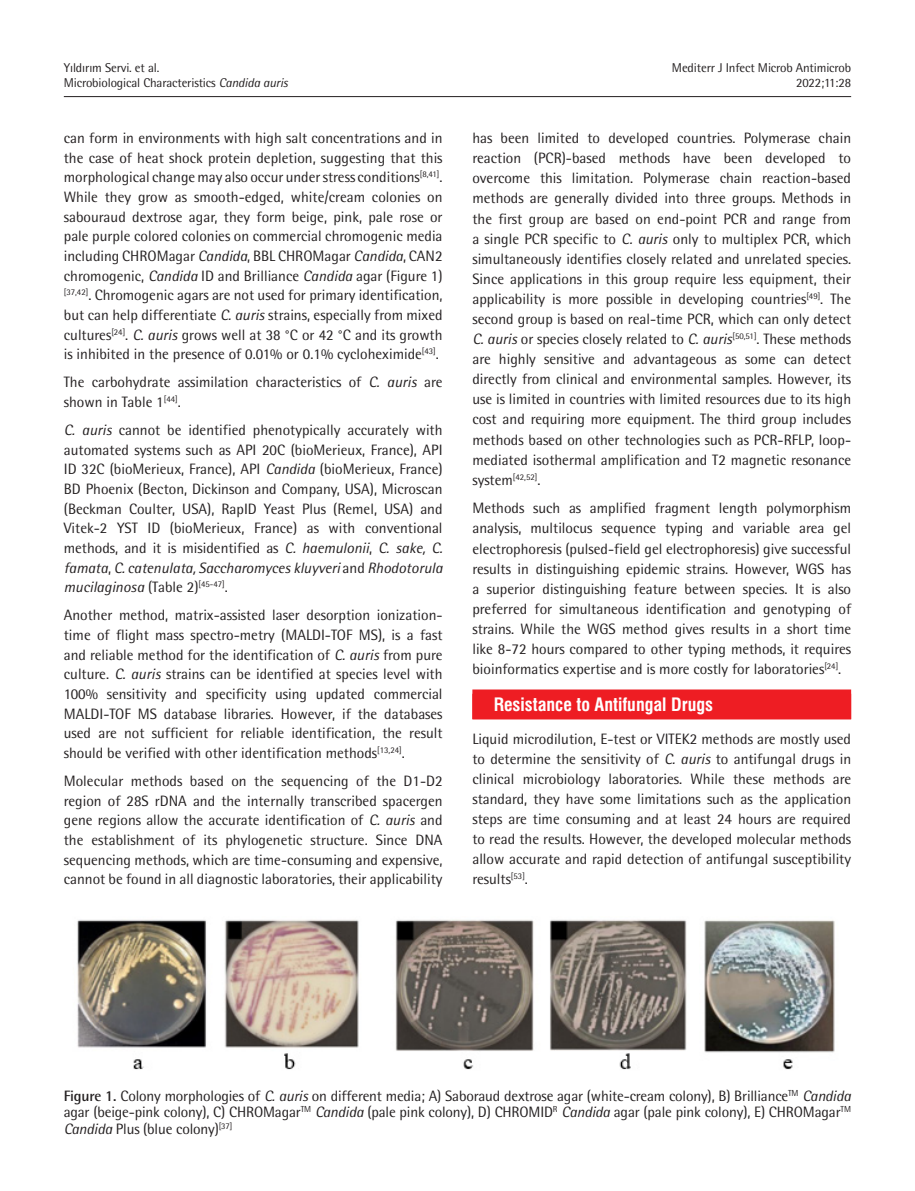
<style>
.page{position:relative;width:915px;height:1191px;background:#fff}
.page>*{position:absolute;margin:0;border:0;box-sizing:border-box;transform-origin:0 0}
.ARA_BASLIK{font:18px "Swiss Condensed Bold Tr";color:#fff}
.YAZI{font:15px/19.6px "Rotis Semi Sans Std";color:#231f20;text-align:justify}
.RESİM-ALTI{font:15px/16.5px "Rotis Semi Sans Std";letter-spacing:-.01em;color:#231f20;text-align:justify}
.t1{font:12.75px/15px "Rotis Semi Sans Std";letter-spacing:-.01em;color:#231f20;text-align:right}
.s1{font-style:italic}
.s2{font-weight:700}
</style>
<div class="page">
<hr style="left:64px;top:96px;width:786px;height:1px;background:#231f20">
<div style="left:472px;top:689px;width:378px;height:30px;background:#ee1d23"></div>
<img style="left:77px;top:919px;width:758px;height:151px">
<p class="t1" style="left:64px;top:60px;width:97px">Yıldırım Servi. et al.</p>
<p class="t1" style="left:64px;top:75px;width:226px">Microbiological Characteristics <span class="s1">Candida auris</span></p>
<p class="YAZI" style="left:64px;top:128px;width:380px">can form in environments with high salt concentrations and in the case of heat shock protein depletion, suggesting that this morphological change may also occur under stress conditions<sup>[8,41]</sup>.<br>While they grow as smooth-edged, white/cream colonies on sabouraud dextrose agar, they form beige, pink, pale rose or pale purple colored colonies on commercial chromogenic media including CHROMagar <span class="s1">Candida</span>, BBL CHROMagar <span class="s1">Candida</span>, CAN2 chromogenic, <span class="s1">Candida</span> ID and Brilliance <span class="s1">Candida</span> agar (Figure 1) <sup>[37,42]</sup>. Chromogenic agars are not used for primary identification, but can help differentiate <span class="s1">C. auris</span> strains, especially from mixed cultures<sup>[24]</sup>. <span class="s1">C. auris</span> grows well at 38 °C or 42 °C and its growth is inhibited in the presence of 0.01% or 0.1% cycloheximide<sup>[43]</sup>.</p>
<p class="YAZI" style="left:64px;top:372px;width:380px">The carbohydrate assimilation characteristics of <span class="s1">C. auris</span> are shown in Table 1<sup>[44]</sup>.</p>
<p class="YAZI" style="left:64px;top:420px;width:380px"><span class="s1">C. auris</span> cannot be identified phenotypically accurately with automated systems such as API 20C (bioMerieux, France), API ID 32C (bioMerieux, France), API <span class="s1">Candida</span> (bioMerieux, France)<br>BD Phoenix (Becton, Dickinson and Company, USA), Microscan (Beckman Coulter, USA), RapID Yeast Plus (Remel, USA) and Vitek-2 YST ID (bioMerieux, France) as with conventional methods, and it is misidentified as <span class="s1">C. haemulonii</span>, <span class="s1">C. sake, C. famata</span>, <span class="s1">C. catenulata, Saccharomyces kluyveri</span> and <span class="s1">Rhodotorula mucilaginosa</span> (Table 2)<sup>[45-47]</sup>.</p>
<p class="YAZI" style="left:64px;top:605px;width:380px">Another method, matrix-assisted laser desorption ionization&shy;time of flight mass spectro-metry (MALDI-TOF MS), is a fast and reliable method for the identification of <span class="s1">C. auris</span> from pure culture. <span class="s1">C. auris</span> strains can be identified at species level with 100% sensitivity and specificity using updated commercial MALDI-TOF MS database libraries. However, if the databases used are not sufficient for reliable identification, the result should be verified with other identification methods<sup>[13,24]</sup>.</p>
<p class="YAZI" style="left:64px;top:771px;width:380px">Molecular methods based on the sequencing of the D1-D2 region of 28S rDNA and the internally transcribed spacergen gene regions allow the accurate identification of <span class="s1">C. auris</span> and the establishment of its phylogenetic structure. Since DNA sequencing methods, which are time-consuming and expensive, cannot be found in all diagnostic laboratories, their applicability</p>
<p class="t1" style="left:671px;top:60px;width:181px">Mediterr J Infect Microb Antimicrob<br>2022;11:28</p>
<p class="YAZI" style="left:472px;top:128px;width:380px;line-height:20.1px">has been limited to developed countries. Polymerase chain reaction (PCR)-based methods have been developed to overcome this limitation. Polymerase chain reaction-based methods are generally divided into three groups. Methods in the first group are based on end-point PCR and range from a single PCR specific to <span class="s1">C. auris</span> only to multiplex PCR, which simultaneously identifies closely related and unrelated species.<br>Since applications in this group require less equipment, their applicability is more possible in developing countries<sup>[49]</sup>. The second group is based on real-time PCR, which can only detect <span class="s1">C. auris</span> or species closely related to <span class="s1">C. auris</span><sup>[50,51]</sup>. These methods are highly sensitive and advantageous as some can detect directly from clinical and environmental samples. However, its use is limited in countries with limited resources due to its high cost and requiring more equipment. The third group includes methods based on other technologies such as PCR-RFLP, loop&shy;mediated isothermal amplification and T2 magnetic resonance system<sup>[42,52]</sup>.</p>
<p class="YAZI" style="left:472px;top:498px;width:380px;line-height:20.1px">Methods such as amplified fragment length polymorphism analysis, multilocus sequence typing and variable area gel electrophoresis (pulsed-field gel electrophoresis) give successful results in distinguishing epidemic strains. However, WGS has a superior distinguishing feature between species. It is also preferred for simultaneous identification and genotyping of strains. While the WGS method gives results in a short time like 8-72 hours compared to other typing methods, it requires bioinformatics expertise and is more costly for laboratories<sup>[24]</sup>.</p>
<p class="ARA_BASLIK" style="left:493px;top:693px;width:221px">Resistance to Antifungal Drugs</p>
<p class="YAZI" style="left:472px;top:728px;width:380px;line-height:20.1px">Liquid microdilution, E-test or VITEK2 methods are mostly used to determine the sensitivity of <span class="s1">C. auris</span> to antifungal drugs in clinical microbiology laboratories. While these methods are standard, they have some limitations such as the application steps are time consuming and at least 24 hours are required to read the results. However, the developed molecular methods allow accurate and rapid detection of antifungal susceptibility results<sup>[53]</sup>.</p>
<p class="RESİM-ALTI" style="left:64px;top:1087px;width:788px"><span class="s2">Figure 1.</span> Colony morphologies of <span class="s1">C. auris</span> on different media; A) Saboraud dextrose agar (white-cream colony), B) Brilliance<sup>TM</sup> <span class="s1">Candida </span>agar (beige-pink colony), C) CHROMagar<sup>TM</sup> <span class="s1">Candida</span> (pale pink colony), D) CHROMID<sup>R</sup> <span class="s1">Candida</span> agar (pale pink colony), E) CHROMagar<sup>TM </sup><span class="s1">Candida</span> Plus (blue colony)<sup>[37]</sup></p>
</div>
